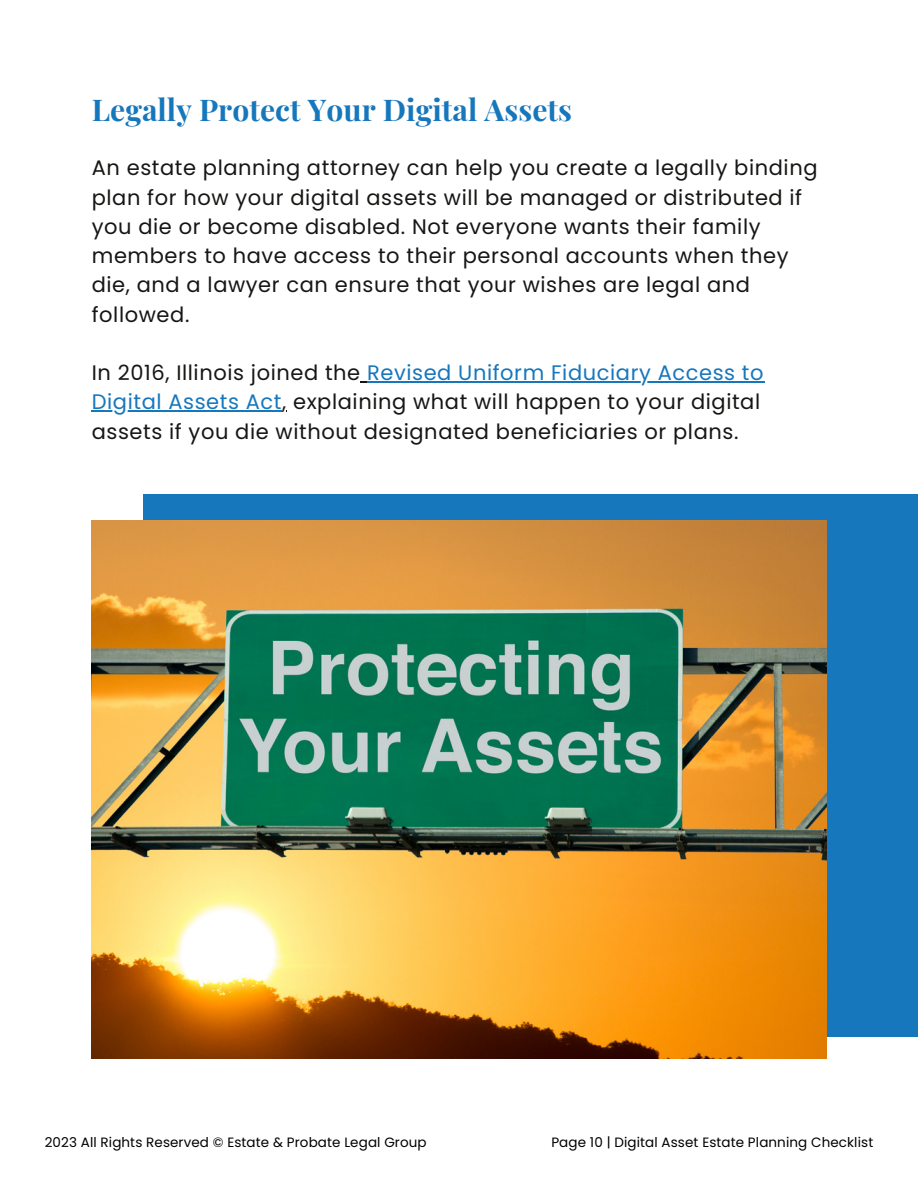
<style>
.page{position:relative;width:918px;height:1188px;background:#fff}
.page>*{position:absolute;margin:0;border:0;box-sizing:border-box;transform-origin:0 0}
.t1{font:700 30px "Playfair Display";color:#1677bc}
.t2{font:21px/29.2px "Poppins";letter-spacing:.03em;color:#171615}
.t3{font:13.5px "Poppins";letter-spacing:.01em;color:#000}
.s1{color:#1677bc}
</style>
<div class="page">
<hr style="left:367px;top:381px;width:397px;height:1px;background:#1677bc">
<hr style="left:92px;top:411px;width:190px;height:1px;background:#1677bc">
<div style="left:143px;top:494px;width:775px;height:543px;background:#1677bc"></div>
<img style="left:92px;top:521px;width:734px;height:537px">
<h1 class="t1" style="left:92px;top:89px;width:482px">Legally Protect Your Digital Assets</h1>
<p class="t2" style="left:92px;top:154px;width:727px">An estate planning attorney can help you create a legally binding plan for how your digital assets will be managed or distributed if you die or become disabled. Not everyone wants their family members to have access to their personal accounts when they die, and a lawyer can ensure that your wishes are legal and followed.</p>
<p class="t2" style="left:92px;top:358px;width:673px">In 2016, Illinois joined the <span class="s1">Revised Uniform Fiduciary Access to<br>Digital Assets Act</span>, explaining what will happen to your digital assets if you die without designated beneficiaries or plans.</p>
<p class="t3" style="left:45px;top:1132px;width:384px">2023 All Rights Reserved © Estate &amp; Probate Legal Group</p>
<p class="t3" style="left:551px;top:1132px;width:323px">Page 10 | Digital Asset Estate Planning Checklist</p>
</div>
